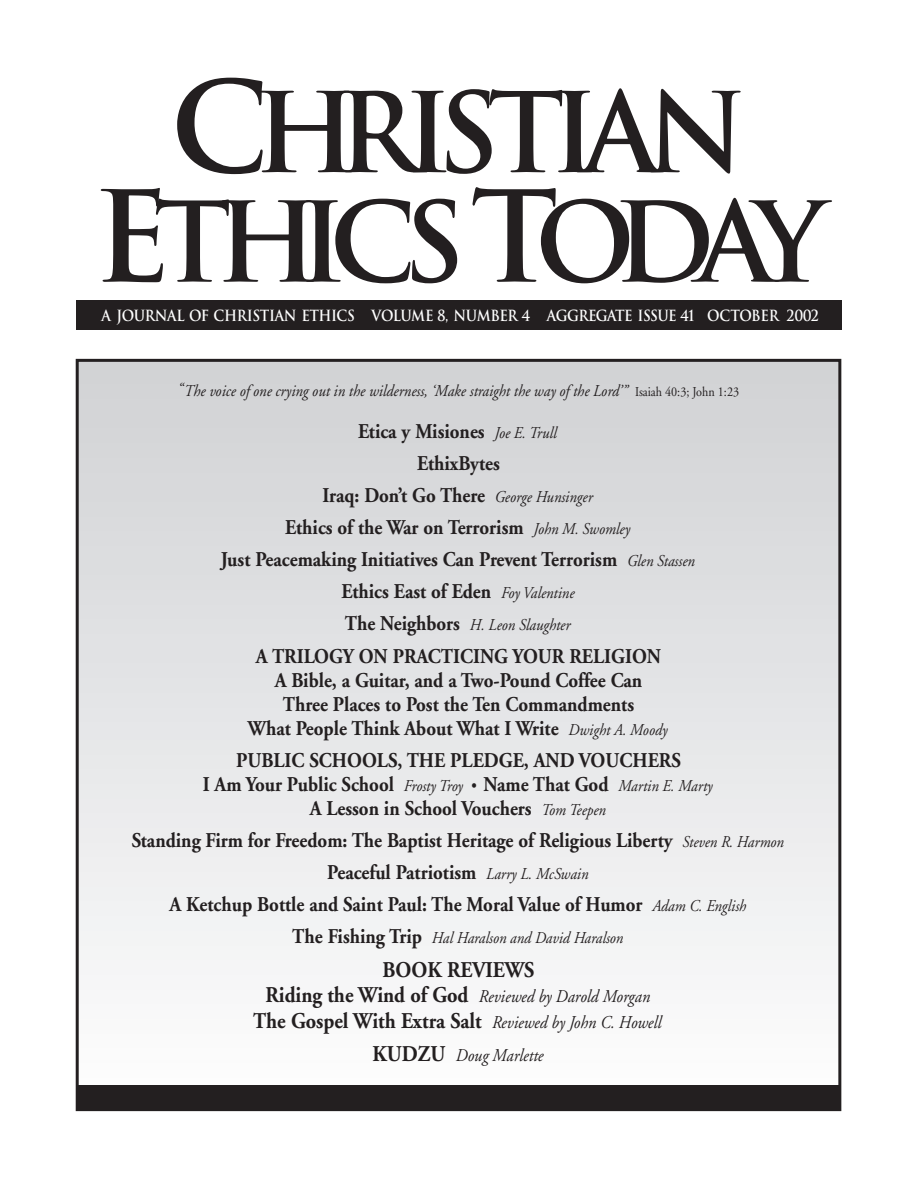
<style>
.page{position:relative;width:918px;height:1188px;background:#fff}
.page>*{position:absolute;margin:0;border:0;box-sizing:border-box;transform-origin:0 0}
.t1{font:700 108px/109.5px "Trajan";letter-spacing:-.145em;color:#231f20;text-align:center}
.t2{font:700 22.5px "Adobe Garamond";color:#231f20;scale:.9 1}
.t3{font:700 21px/32.1px "Adobe Garamond";color:#231f20;text-align:center;scale:.9 1}
.t4{font:italic 18px "Adobe Garamond";color:#231f20;scale:.9 1}
.t5{font:italic 16.5px "Adobe Garamond";color:#231f20;scale:.9 1}
.t6{font:700 15px "Trajan";letter-spacing:-.04em;color:#fff;scale:.9 1}
.s1{font-size:123px}
.s2{font-style:normal;font-size:13.5px}
.s3{font-weight:400;font-style:italic;font-size:16.5px}
.s4{font-weight:700;font-style:normal;font-size:21px}
.s5{font-weight:700;font-style:normal;font-size:22.5px}
.s6{font-weight:400;font-style:italic;font-size:18px}
</style>
<div class="page">
<div style="left:77px;top:360px;width:763px;height:750px;background:linear-gradient(to bottom,#d0d1d4,#fdfefe)"></div>
<div style="left:76px;top:300px;width:766px;height:30px;background:#231f20"></div>
<div style="left:77px;top:1086px;width:763px;height:25px;background:#231f20"></div>
<h1 class="t1" style="left:93px;top:80px;width:735px"><span class="s1">C</span>HRISTIAN<br><span class="s1">E</span>THICS <span class="s1">T</span>ODAY</h1>
<p class="t6" style="left:102px;top:307px;width:798px">A JOURNAL OF CHRISTIAN ETHICS VOLUME 8, NUMBER 4 AGGREGATE ISSUE 41 OCTOBER 2002</p>
<p class="t5" style="left:178px;top:385px;width:625px">“The voice of one crying out in the wilderness, ‘Make straight the way of the Lord’” <span class="s2">Isaiah 40:3; John 1:23</span></p>
<p class="t3" style="left:221px;top:417px;width:528px">Etica y Misiones <span class="s3">Joe E. Trull<br></span>EthixBytes<br>Iraq: Don’t Go There <span class="s3">George Hunsinger<br></span>Ethics of the War on Terrorism <span class="s3">John M. Swomley<br></span>Just Peacemaking Initiatives Can Prevent Terrorism <span class="s3">Glen Stassen </span>Ethics East of Eden <span class="s3">Foy Valentine</span></p>
<p class="t5" style="left:345px;top:619px;width:252px"><span class="s4">The Neighbors</span> H. Leon Slaughter</p>
<p class="t3" style="left:248px;top:646px;width:468px;line-height:24px">A TRILOGY ON PRACTICING YOUR RELIGION A Bible, a Guitar, and a Two-Pound Coffee Can<br>Three Places to Post the Ten Commandments<br>What People Think About What I Write <span class="s3">Dwight A. Moody</span></p>
<p class="t3" style="left:203px;top:750px;width:568px;line-height:24px">PUBLIC SCHOOLS, THE PLEDGE, AND VOUCHERS<br>I Am Your Public School <span class="s3">Frosty Troy •</span> Name That God <span class="s3">Martin E. Marty<br></span>A Lesson in School Vouchers <span class="s3">Tom Teepen</span></p>
<p class="t3" style="left:132px;top:826px;width:726px">Standing Firm for Freedom: The Baptist Heritage of Religious Liberty <span class="s3">Steven R. Harmon<br></span>Peaceful Patriotism <span class="s3">Larry L. McSwain<br></span>A Ketchup Bottle and Saint Paul: The Moral Value of Humor <span class="s3">Adam C. English</span></p>
<p class="t5" style="left:292px;top:931px;width:369px"><span class="s4">The Fishing Trip</span> Hal Haralson and David Haralson</p>
<p class="t2" style="left:383px;top:961px;width:170px">BOOK REVIEWS</p>
<p class="t4" style="left:265px;top:989px;width:429px"><span class="s5">Riding the Wind of God</span> Reviewed by Darold Morgan</p>
<p class="t2" style="left:253px;top:1012px;width:455px">The Gospel With Extra Salt <span class="s6">Reviewed by John C. Howell</span></p>
<p class="t4" style="left:372px;top:1048px;width:192px"><span class="s5">KUDZU</span> Doug Marlette</p>
</div>
